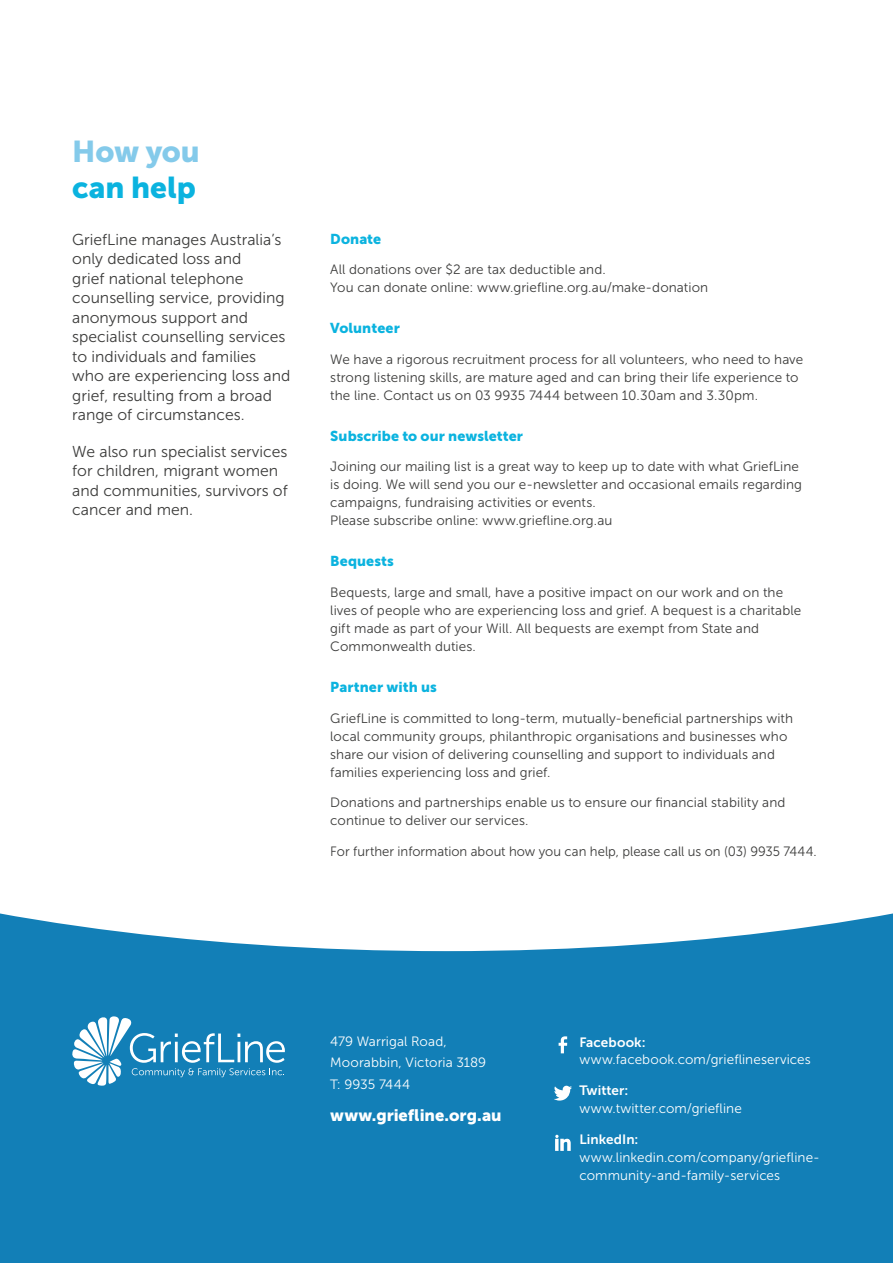
<style>
.page{position:relative;width:893px;height:1263px;background:#fff}
.page>*{position:absolute;margin:0;border:0;box-sizing:border-box;transform-origin:0 0}
.t1{font:30px "Museo Sans 900";letter-spacing:-.005em;color:#0bb3df}
.t2{font:30px "Museo Sans 900";letter-spacing:-.01em;color:#84caea}
.t3{font:16.5px "Museo Sans 900";color:#fff}
.t4{font:15.75px/19.5px "Museo Sans 300";color:#3c3c3b}
.t5{font:14.25px "Museo Sans 900";letter-spacing:.005em;color:#0bb3df}
.t6{font:13.5px/18px "Museo Sans 300";letter-spacing:.005em;color:#3c3c3b}
.t7{font:13.5px/21px "Museo Sans 300";letter-spacing:.005em;color:#fff}
.t8{font:13.5px "Museo Sans 700";letter-spacing:.005em;color:#fff}
</style>
<div class="page">
<div style="left:0;top:855px;width:893px;height:408px;background:#127fb7"></div>
<svg style="left:0;top:855px;width:893px;height:96px;background:#e1eef5"></svg>
<svg style="left:72px;top:1016px;width:213px;height:70px"></svg>
<svg style="left:555px;top:1135px;width:16px;height:16px"></svg>
<svg style="left:554px;top:1086px;width:18px;height:14px"></svg>
<svg style="left:559px;top:1036px;width:8px;height:17px"></svg>
<h1 class="t2" style="left:72px;top:134px;width:129px">How you</h1>
<h1 class="t1" style="left:72px;top:170px;width:125px">can help</h1>
<p class="t4" style="left:72px;top:230px;width:220px">GriefLine manages Australia’s only dedicated loss and<br>grief national telephone counselling service, providing anonymous support and specialist counselling services to individuals and families who are experiencing loss and grief, resulting from a broad range of circumstances.</p>
<p class="t4" style="left:72px;top:442px;width:217px">We also run specialist services for children, migrant women and communities, survivors of cancer and men.</p>
<p class="t5" style="left:330px;top:231px;width:53px">Donate</p>
<p class="t6" style="left:330px;top:261px;width:379px">All donations over $2 are tax deductible and.<br>You can donate online: www.griefline.org.au/make-donation</p>
<p class="t5" style="left:330px;top:320px;width:71px">Volunteer</p>
<p class="t6" style="left:330px;top:350px;width:474px">We have a rigorous recruitment process for all volunteers, who need to have strong listening skills, are mature aged and can bring their life experience to the line. Contact us on 03 9935 7444 between 10.30am and 3.30pm.</p>
<p class="t5" style="left:330px;top:428px;width:194px">Subscribe to our newsletter</p>
<p class="t6" style="left:330px;top:458px;width:473px">Joining our mailing list is a great way to keep up to date with what GriefLine is doing. We will send you our e-newsletter and occasional emails regarding campaigns, fundraising activities or events.<br>Please subscribe online: www.griefline.org.au</p>
<p class="t5" style="left:330px;top:553px;width:65px">Bequests</p>
<p class="t6" style="left:330px;top:583px;width:473px">Bequests, large and small, have a positive impact on our work and on the lives of people who are experiencing loss and grief. A bequest is a charitable gift made as part of your Will. All bequests are exempt from State and Commonwealth duties.</p>
<p class="t5" style="left:330px;top:679px;width:108px">Partner with us</p>
<p class="t6" style="left:330px;top:709px;width:464px">GriefLine is committed to long-term, mutually-beneficial partnerships with local community groups, philanthropic organisations and businesses who share our vision of delivering counselling and support to individuals and families experiencing loss and grief.</p>
<p class="t6" style="left:330px;top:794px;width:457px">Donations and partnerships enable us to ensure our financial stability and continue to deliver our services.</p>
<p class="t6" style="left:330px;top:842px;width:488px">For further information about how you can help, please call us on (03) 9935 7444.</p>
<p class="t7" style="left:330px;top:1031px;width:158px">479 Warrigal Road,<br>Moorabbin, Victoria 3189<br>T: 9935 7444</p>
<p class="t8" style="left:579px;top:1034px;width:68px">Facebook:</p>
<p class="t7" style="left:579px;top:1049px;width:233px">www.facebook.com/grieflineservices</p>
<p class="t8" style="left:579px;top:1083px;width:50px">Twitter:</p>
<p class="t7" style="left:579px;top:1098px;width:164px">www.twitter.com/griefline</p>
<p class="t8" style="left:579px;top:1132px;width:61px">LinkedIn:</p>
<p class="t7" style="left:579px;top:1148px;width:242px;line-height:18px">www.linkedin.com/company/griefline&shy;community-and-family-services</p>
<p class="t3" style="left:330px;top:1105px;width:173px">www.griefline.org.au</p>
</div>
